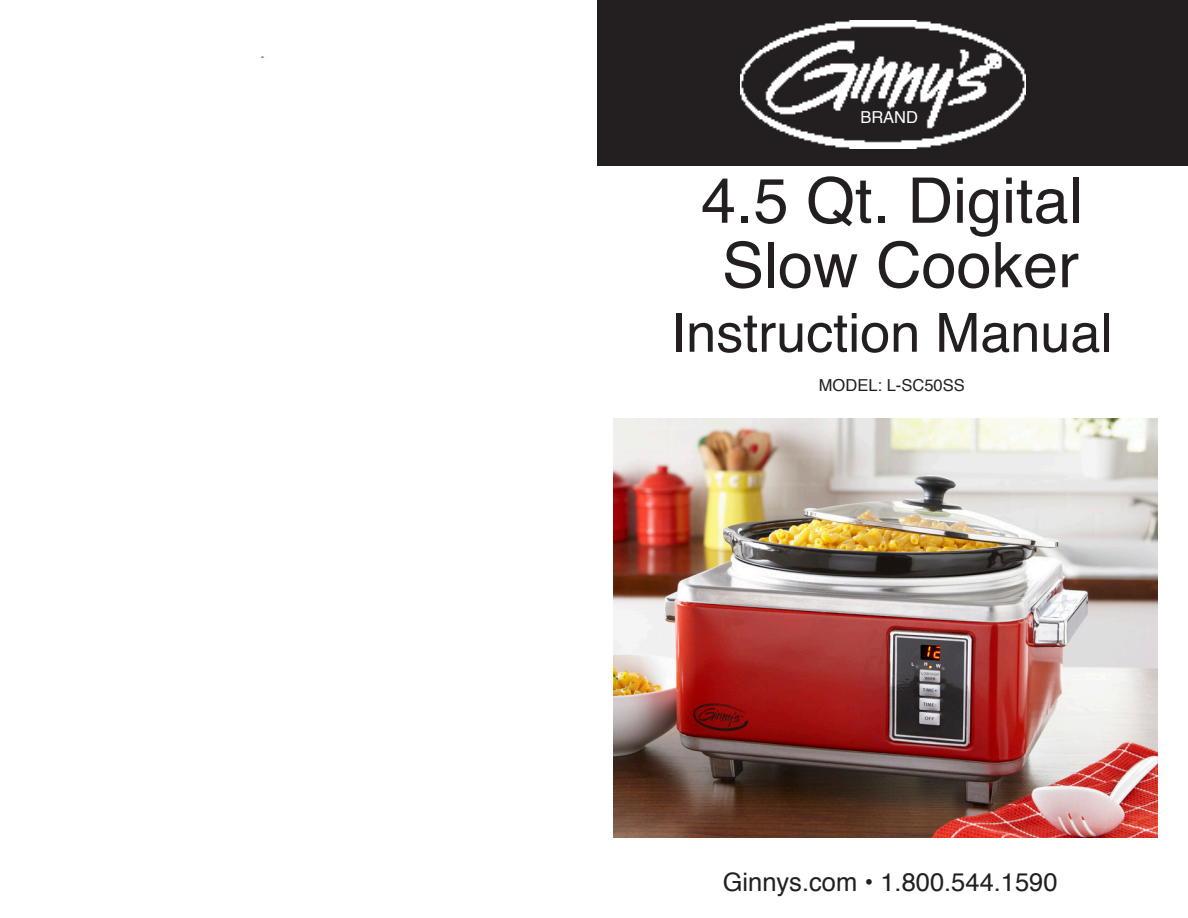
<style>
.page{position:relative;width:1188px;height:918px;background:#fff}
.page>*{position:absolute;margin:0;border:0;box-sizing:border-box;transform-origin:0 0}
.t1{font:63px "Helvetica";color:#231f20}
.t2{font:54px "Helvetica";color:#231f20}
.t3{font:25.5px "Helvetica";color:#231f20}
.t4{font:16.5px "Helvetica";color:#231f20}
.t5{font:16.5px "Helvetica";color:#fff}
</style>
<div class="page">
<div style="left:597px;top:0;width:591px;height:165px;background:#231f20"></div>
<img style="left:613px;top:418px;width:545px;height:419px">
<img style="left:741px;top:21px;width:284px;height:127px">
<p class="t5" style="left:860px;top:104px;width:59px">BRAND</p>
<p class="t1" style="left:701px;top:152px;width:383px">4.5 Qt. Digital</p>
<p class="t1" style="left:722px;top:217px;width:359px">Slow Cooker</p>
<p class="t2" style="left:671px;top:291px;width:443px">Instruction Manual</p>
<p class="t4" style="left:819px;top:372px;width:147px">MODEL: L-SC50SS</p>
<p class="t3" style="left:723px;top:862px;width:336px">Ginnys.com • 1.800.544.1590</p>
</div>
